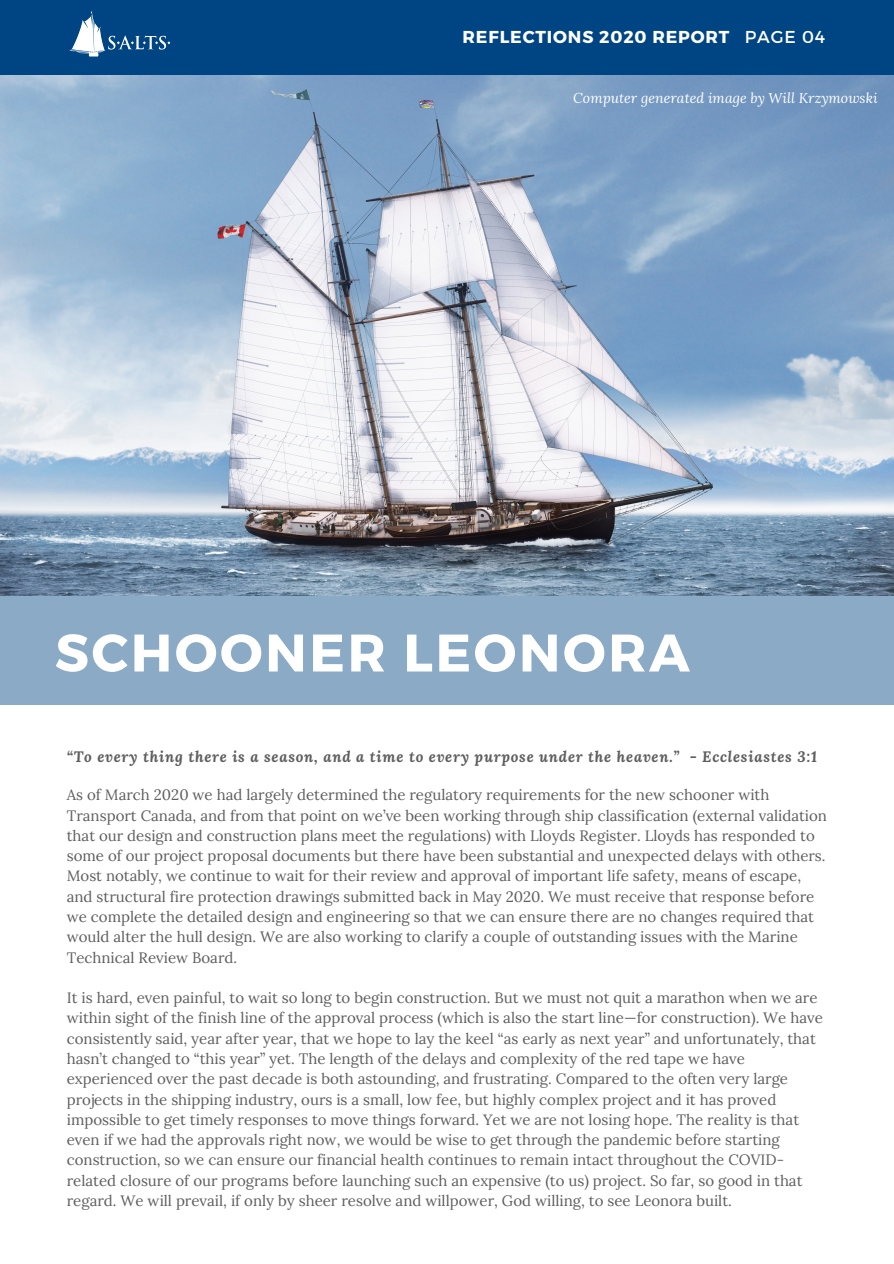
<style>
.page{position:relative;width:894px;height:1264px;background:#fff}
.page>*{position:absolute;margin:0;border:0;box-sizing:border-box;transform-origin:0 0}
.t1{font:700 52.8px "Montserrat";letter-spacing:.05em;color:#fff}
.t2{font:700 17.25px "Montserrat";letter-spacing:.05em;color:#fff}
.t3{font:15px/20.2px "Lora";color:#5e5e5e}
.t4{font:italic 700 15px "Lora";letter-spacing:.05em;color:#5e5e5e}
.t5{font:italic 14.1px "Lora";color:#fff}
.s1{font-weight:400}
</style>
<div class="page">
<img style="left:0;top:75px;width:893px;height:521px">
<div style="left:0;top:0;width:893px;height:74px;background:#004583"></div>
<div style="left:0;top:596px;width:893px;height:109px;background:#8baac6"></div>
<img style="left:69px;top:10px;width:102px;height:47px">
<p class="t2" style="left:462px;top:26px;width:364px">REFLECTIONS 2020 REPORT <span class="s1">PAGE 04</span></p>
<p class="t5" style="left:573px;top:88px;width:306px">Computer generated image by Will Krzymowski</p>
<p class="t1" style="left:55px;top:618px;width:636px">SCHOONER LEONORA</p>
<p class="t4" style="left:67px;top:746px;width:751px">“To every thing there is a season, and a time to every purpose under the heaven.” - Ecclesiastes 3:1</p>
<p class="t3" style="left:67px;top:784px;width:761px">As of March 2020 we had largely determined the regulatory requirements for the new schooner with Transport Canada, and from that point on we’ve been working through ship classification (external validation that our design and construction plans meet the regulations) with Lloyds Register. Lloyds has responded to some of our project proposal documents but there have been substantial and unexpected delays with others.<br>Most notably, we continue to wait for their review and approval of important life safety, means of escape, and structural fire protection drawings submitted back in May 2020. We must receive that response before we complete the detailed design and engineering so that we can ensure there are no changes required that would alter the hull design. We are also working to clarify a couple of outstanding issues with the Marine Technical Review Board.</p>
<p class="t3" style="left:67px;top:987px;width:757px">It is hard, even painful, to wait so long to begin construction. But we must not quit a marathon when we are within sight of the finish line of the approval process (which is also the start line—for construction). We have consistently said, year after year, that we hope to lay the keel “as early as next year” and unfortunately, that hasn’t changed to “this year” yet. The length of the delays and complexity of the red tape we have experienced over the past decade is both astounding, and frustrating. Compared to the often very large projects in the shipping industry, ours is a small, low fee, but highly complex project and it has proved impossible to get timely responses to move things forward. Yet we are not losing hope. The reality is that even if we had the approvals right now, we would be wise to get through the pandemic before starting construction, so we can ensure our financial health continues to remain intact throughout the COVID&shy;related closure of our programs before launching such an expensive (to us) project. So far, so good in that regard. We will prevail, if only by sheer resolve and willpower, God willing, to see Leonora built.</p>
</div>
